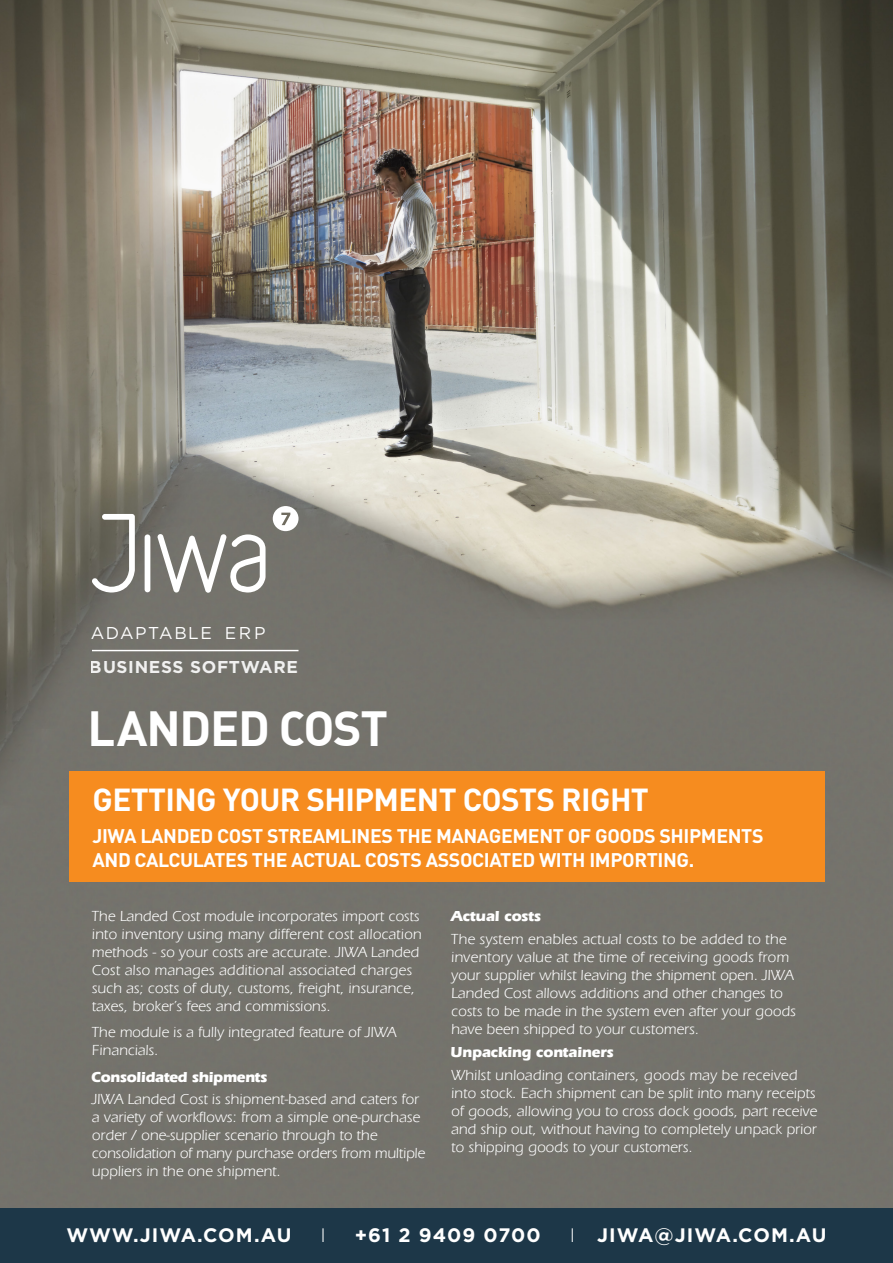
<style>
.page{position:relative;width:893px;height:1263px;background:#fff}
.page>*{position:absolute;margin:0;border:0;box-sizing:border-box;transform-origin:0 0}
.t1{font:48.3px "DIN Bold Alternate";letter-spacing:-.025em;color:#fff}
.t2{font:700 31.5px "DIN";letter-spacing:-.02em;color:#fff}
.t3{font:700 19.5px/24px "DIN";letter-spacing:-.02em;color:#fff}
.t4{font:700 19.5px "Gotham";letter-spacing:.05em;color:#fff}
.t5{font:300 19.5px "Gotham";color:#fff}
.t6{font:700 17.1px "Gotham";letter-spacing:.04em;color:#fff}
.t7{font:17.1px "Gotham";letter-spacing:.09em;color:#fff}
.t8{font:15px/18px "Itc Eras";color:#fff}
.t9{font:15px "Eras Bold Plain";letter-spacing:.01em;color:#fff}
.s1{font-weight:300}
</style>
<div class="page">
<img style="left:0;top:0;width:893px;height:1208px">
<svg style="left:92px;top:514px;width:43px;height:78px"></svg>
<div style="left:145px;top:534px;width:5px;height:58px;background:#fff;border-radius:3px"></div>
<svg style="left:157px;top:534px;width:109px;height:59px"></svg>
<div style="left:273px;top:506px;width:25px;height:25px;background:#fff;border-radius:50%"></div>
<svg style="left:281px;top:513px;width:9px;height:12px"></svg>
<hr style="left:92px;top:650px;width:206px;height:1px;background:#fff">
<div style="left:69px;top:771px;width:756px;height:111px;background:#f68c1f"></div>
<div style="left:0;top:1208px;width:893px;height:55px;background:#1d3748"></div>
<p class="t7" style="left:91px;top:622px;width:176px">ADAPTABLE ERP</p>
<p class="t6" style="left:90px;top:656px;width:209px">BUSINESS SOFTWARE</p>
<p class="t1" style="left:87px;top:697px;width:302px">LANDED COST</p>
<p class="t2" style="left:93px;top:779px;width:558px">GETTING YOUR SHIPMENT COSTS RIGHT</p>
<p class="t3" style="left:92px;top:823px;width:672px">JIWA LANDED COST STREAMLINES THE MANAGEMENT OF GOODS SHIPMENTS<br>AND CALCULATES THE ACTUAL COSTS ASSOCIATED WITH IMPORTING.</p>
<p class="t8" style="left:92px;top:907px;width:331px">The Landed Cost module incorporates import costs into inventory using many different cost allocation methods - so your costs are accurate. JIWA Landed Cost also manages additional associated charges such as; costs of duty, customs, freight, insurance, taxes, broker’s fees and commissions.</p>
<p class="t8" style="left:92px;top:1023px;width:306px">The module is a fully integrated feature of JIWA<br>Financials.</p>
<p class="t9" style="left:92px;top:1068px;width:177px">Consolidated shipments</p>
<p class="t8" style="left:92px;top:1090px;width:335px">JIWA Landed Cost is shipment-based and caters for a variety of workflows: from a simple one-purchase order / one-supplier scenario through to the consolidation of many purchase orders from multiple uppliers in the one shipment.</p>
<p class="t9" style="left:451px;top:907px;width:91px">Actual costs</p>
<p class="t8" style="left:451px;top:930px;width:346px">The system enables actual costs to be added to the inventory value at the time of receiving goods from your supplier whilst leaving the shipment open. JIWA Landed Cost allows additions and other changes to costs to be made in the system even after your goods have been shipped to your customers.</p>
<p class="t9" style="left:451px;top:1043px;width:164px">Unpacking containers</p>
<p class="t8" style="left:451px;top:1066px;width:367px">Whilst unloading containers, goods may be received into stock. Each shipment can be split into many receipts of goods, allowing you to cross dock goods, part receive and ship out, without having to completely unpack prior to shipping goods to your customers.</p>
<p class="t4" style="left:66px;top:1222px;width:227px">WWW.JIWA.COM.AU</p>
<p class="t5" style="left:320px;top:1222px;width:7px">I</p>
<p class="t4" style="left:355px;top:1222px;width:188px">+61 2 9409 0700</p>
<p class="t4" style="left:570px;top:1222px;width:258px"><span class="s1">I</span> JIWA@JIWA.COM.AU</p>
</div>
